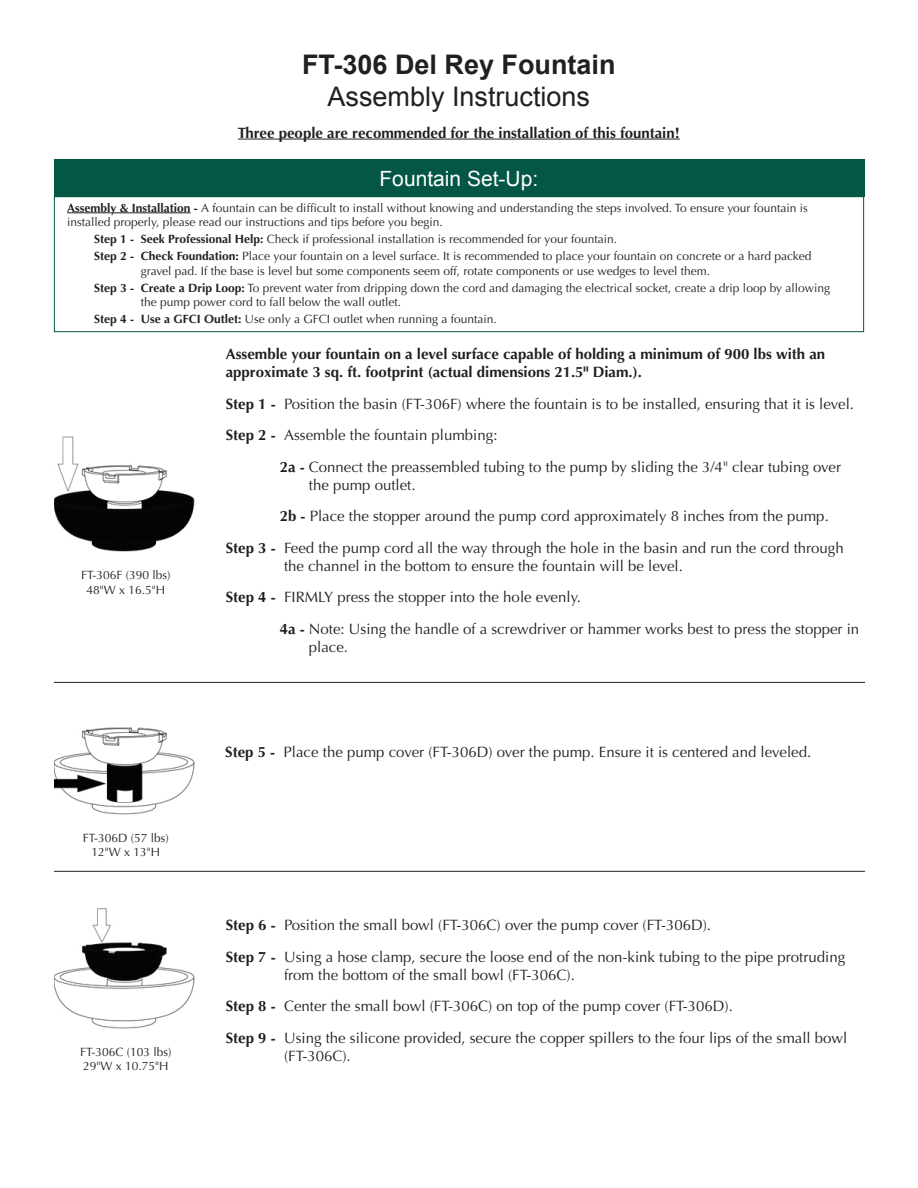
<style>
.page{position:relative;width:918px;height:1188px;background:#fff}
.page>*{position:absolute;margin:0;border:0;box-sizing:border-box;transform-origin:0 0}
.t1{font:700 27px "Arial";color:#231f20}
.t2{font:27px "Arial";color:#231f20}
.t3{font:21px "Arial";color:#fff}
.t4{font:15px/31.5px "Optima";color:#231f20}
.t5{font:700 15px/18px "Optima";color:#231f20}
.t6{font:12px/14.4px "Optima";color:#231f20}
.s1{font-weight:700}
</style>
<div class="page">
<hr style="left:238px;top:139px;width:442px;height:1px;background:#231f20">
<hr style="left:54px;top:682px;width:811px;height:1px;background:#231f20">
<hr style="left:54px;top:871px;width:811px;height:1px;background:#231f20">
<img style="left:54px;top:436px;width:141px;height:116px">
<div style="left:54px;top:159px;width:810px;height:37px;background:#035744"></div>
<hr style="left:67px;top:213px;width:124px;height:1px;background:#231f20">
<div style="left:54px;top:196px;width:810px;height:136px;border:1px solid #035744"></div>
<img style="left:54px;top:727px;width:141px;height:88px">
<img style="left:54px;top:908px;width:141px;height:121px">
<h1 class="t1" style="left:302px;top:54px;width:315px">FT-306 Del Rey Fountain</h1>
<h1 class="t2" style="left:328px;top:86px;width:264px">Assembly Instructions</h1>
<p class="t5" style="left:238px;top:125px;width:443px">Three people are recommended for the installation of this fountain!</p>
<h2 class="t3" style="left:379px;top:171px;width:160px">Fountain Set-Up:</h2>
<p class="t6" style="left:67px;top:201px;width:742px"><span class="s1">Assembly &amp; Installation -</span> A fountain can be difficult to install without knowing and understanding the steps involved. To ensure your fountain is installed properly, please read our instructions and tips before you begin.</p>
<p class="t6" style="left:94px;top:231px;width:719px;line-height:17.1px"><span class="s1">Step 1 - Seek Professional Help:</span> Check if professional installation is recommended for your fountain.<br><span class="s1">Step 2 - Check Foundation:</span> Place your fountain on a level surface. It is recommended to place your fountain on concrete or a hard packed</p>
<p class="t6" style="left:94px;top:263px;width:737px;line-height:17.1px;text-indent:47px">gravel pad. If the base is level but some components seem off, rotate components or use wedges to level them.<br><span class="s1">Step 3 - Create a Drip Loop:</span> To prevent water from dripping down the cord and damaging the electrical socket, create a drip loop by allowing</p>
<p class="t6" style="left:94px;top:295px;width:404px;line-height:17.1px;text-indent:47px">the pump power cord to fall below the wall outlet.<br><span class="s1">Step 4 - Use a GFCI Outlet:</span> Use only a GFCI outlet when running a fountain.</p>
<p class="t6" style="left:81px;top:569px;width:91px;text-align:center">FT-306F (390 lbs)<br>48"W x 16.5"H</p>
<p class="t6" style="left:83px;top:831px;width:88px;text-align:center">FT-306D (57 lbs)<br>12"W x 13"H</p>
<p class="t6" style="left:80px;top:1046px;width:93px">FT-306C (103 lbs)<br>29"W x 10.75"H</p>
<p class="t5" style="left:226px;top:346px;width:601px">Assemble your fountain on a level surface capable of holding a minimum of 900 lbs with an approximate 3 sq. ft. footprint (actual dimensions 21.5" Diam.).</p>
<p class="t4" style="left:226px;top:389px;width:630px"><span class="s1">Step 1 -</span> Position the basin (FT-306F) where the fountain is to be installed, ensuring that it is level.<br><span class="s1">Step 2 -</span> Assemble the fountain plumbing:</p>
<p class="t4" style="left:309px;top:459px;width:534px;line-height:18px;text-indent:-29px"><span class="s1">2a -</span> Connect the preassembled tubing to the pump by sliding the 3/4" clear tubing over the pump outlet.</p>
<p class="t4" style="left:226px;top:502px;width:620px;text-indent:54px"><span class="s1">2b -</span> Place the stopper around the pump cord approximately 8 inches from the pump.<br><span class="s1">Step 3 -</span> Feed the pump cord all the way through the hole in the basin and run the cord through</p>
<p class="t4" style="left:226px;top:551px;width:459px;text-indent:58px">the channel in the bottom to ensure the fountain will be level.<br><span class="s1">Step 4 -</span> FIRMLY press the stopper into the hole evenly.</p>
<p class="t4" style="left:309px;top:620px;width:552px;line-height:18px;text-indent:-29px"><span class="s1">4a -</span> Note: Using the handle of a screwdriver or hammer works best to press the stopper in place.</p>
<p class="t4" style="left:225px;top:738px;width:587px"><span class="s1">Step 5 -</span> Place the pump cover (FT-306D) over the pump. Ensure it is centered and leveled.</p>
<p class="t4" style="left:226px;top:911px;width:621px"><span class="s1">Step 6 -</span> Position the small bowl (FT-306C) over the pump cover (FT-306D).<br><span class="s1">Step 7 -</span> Using a hose clamp, secure the loose end of the non-kink tubing to the pipe protruding</p>
<p class="t4" style="left:226px;top:961px;width:623px;text-indent:58px">from the bottom of the small bowl (FT-306C).<br><span class="s1">Step 8 -</span> Center the small bowl (FT-306C) on top of the pump cover (FT-306D).<br><span class="s1">Step 9 -</span> Using the silicone provided, secure the copper spillers to the four lips of the small bowl</p>
<p class="t4" style="left:284px;top:1042px;width:68px">(FT-306C).</p>
</div>
